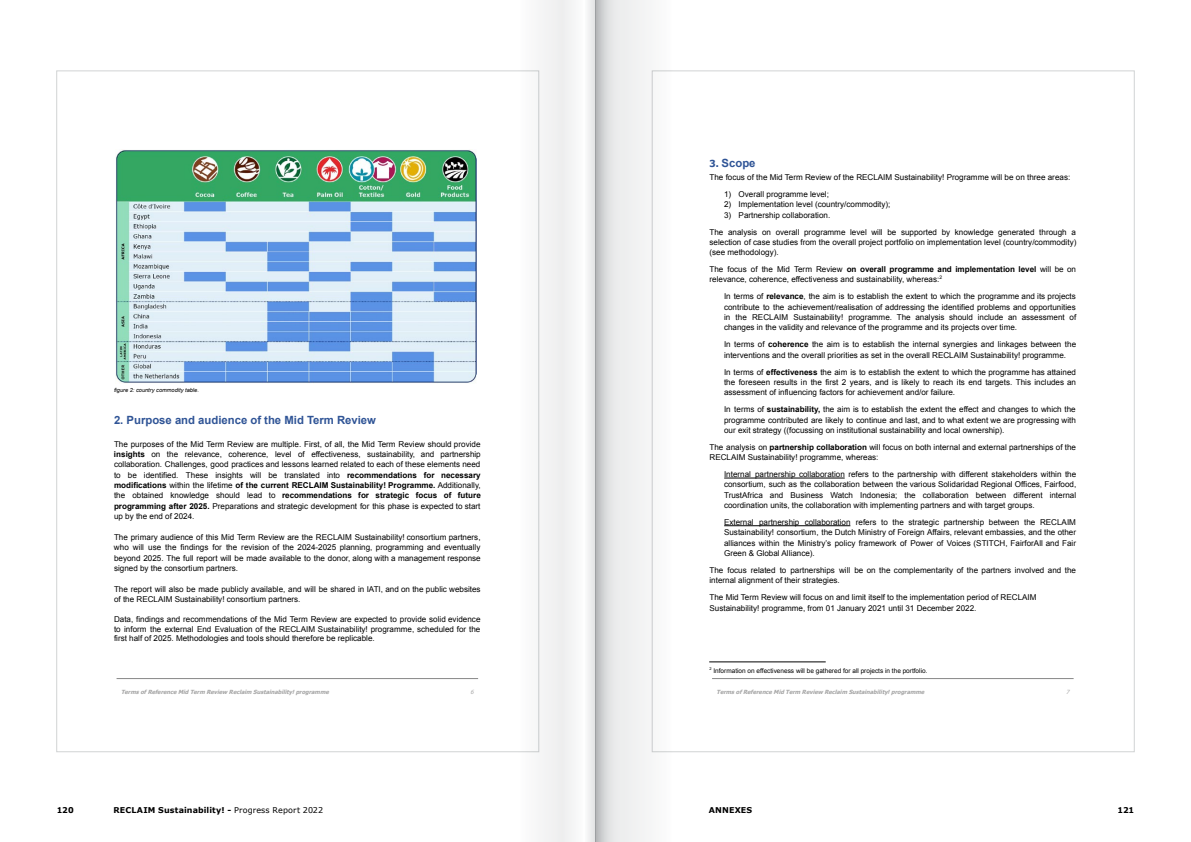
<style>
.page{position:relative;width:1191px;height:842px;background:#fff}
.page>*{position:absolute;margin:0;border:0;box-sizing:border-box;transform-origin:0 0}
.t1{font:700 11.3px "Arial";color:#2f5496}
.t2{font:8.1px/10.3px "Arial";color:#000}
.t3{font:700 8px "Verdana";letter-spacing:.015em;color:#000}
.t4{font:6.5px "Arial";color:#000}
.t5{font:italic 700 5.7px "Tahoma";color:#a6a6a6}
.t6{font:italic 5.7px "Arial";color:#000}
.t7{font:italic 5.7px "Tahoma";color:#a6a6a6}
.s1{font-weight:700}
.s2{font-family:"Tahoma";font-size:9.7px}
.s3{font-weight:400}
</style>
<div class="page">
<hr style="left:709px;top:662px;width:116px;height:1px;background:#000">
<hr style="left:712px;top:678px;width:361px;height:1px;background:#888">
<hr style="left:724px;top:478px;width:120px;height:1px;background:#000">
<hr style="left:724px;top:525px;width:126px;height:1px;background:#000">
<hr style="left:117px;top:678px;width:361px;height:1px;background:#888">
<img style="left:115px;top:149px;width:362px;height:234px">
<div style="left:519px;top:0;width:76px;height:842px;background:#f4f5f5"></div>
<svg style="left:595px;top:0;width:77px;height:842px"></svg>
<p class="t6" style="left:114px;top:386px;width:86px">figure 2: country commodity table.</p>
<h1 class="t1" style="left:114px;top:412px;width:263px">2. Purpose and audience of the Mid Term Review</h1>
<p class="t2" style="left:114px;top:439px;width:368px;text-align:justify">The purposes of the Mid Term Review are multiple. First, of all, the Mid Term Review should provide <span class="s1">insights</span> on the relevance, coherence, level of effectiveness, sustainability, and partnership collaboration. Challenges, good practices and lessons learned related to each of these elements need to be identified. These insights will be translated into <span class="s1">recommendations for necessary modifications</span> within the lifetime <span class="s1">of the current RECLAIM Sustainability! Programme.</span> Additionally, the obtained knowledge should lead to <span class="s1">recommendations for strategic focus of future programming after 2025.</span> Preparations and strategic development for this phase is expected to start up by the end of 2024.</p>
<p class="t2" style="left:114px;top:532px;width:368px;text-align:justify">The primary audience of this Mid Term Review are the RECLAIM Sustainability! consortium partners, who will use the findings for the revision of the 2024-2025 planning, programming and eventually beyond 2025. The full report will be made available to the donor, along with a management response signed by the consortium partners.</p>
<p class="t2" style="left:114px;top:584px;width:368px">The report will also be made publicly available, and will be shared in IATI, and on the public websites of the RECLAIM Sustainability! consortium partners.</p>
<p class="t2" style="left:114px;top:614px;width:368px;line-height:9.7px;text-align:justify">Data, findings and recommendations of the Mid Term Review are expected to provide solid evidence to inform the external End Evaluation of the RECLAIM Sustainability! programme, scheduled for the first half of 2025. Methodologies and tools should therefore be replicable.</p>
<p class="t5" style="left:121px;top:688px;width:211px">Terms of Reference Mid Term Review Reclaim Sustainability! programme</p>
<p class="t7" style="left:470px;top:688px;width:6px">6</p>
<h1 class="t1" style="left:709px;top:156px;width:47px"><span class="s2">3.</span> Scope</h1>
<p class="t2" style="left:709px;top:172px;width:362px">The focus of the Mid Term Review of the RECLAIM Sustainability! Programme will be on three areas:</p>
<p class="t2" style="left:724px;top:189px;width:106px">1) Overall programme level;</p>
<p class="t2" style="left:724px;top:199px;width:168px">2) Implementation level (country/commodity);</p>
<p class="t2" style="left:709px;top:206px;width:368px;line-height:17px;text-indent:15px">3) Partnership collaboration.<br>The analysis on overall programme level will be supported by knowledge generated through a</p>
<p class="t2" style="left:709px;top:237px;width:368px">selection of case studies from the overall project portfolio on implementation level (country/commodity) (see methodology).</p>
<p class="t2" style="left:709px;top:264px;width:368px">The focus of the Mid Term Review <span class="s1">on overall programme and implementation level</span> will be on relevance, coherence, effectiveness and sustainability, whereas:<sup>2</sup></p>
<p class="t2" style="left:724px;top:291px;width:354px;text-align:justify">In terms of <span class="s1">relevance</span>, the aim is to establish the extent to which the programme and its projects contribute to the achievement/realisation of addressing the identified problems and opportunities in the RECLAIM Sustainability! programme. The analysis should include an assessment of changes in the validity and relevance of the programme and its projects over time.</p>
<p class="t2" style="left:724px;top:339px;width:353px">In terms of <span class="s1">coherence</span> the aim is to establish the internal synergies and linkages between the interventions and the overall priorities as set in the overall RECLAIM Sustainability! programme.</p>
<p class="t2" style="left:724px;top:367px;width:353px;text-align:justify">In terms of <span class="s1">effectiveness</span> the aim is to establish the extent to which the programme has attained the foreseen results in the first 2 years, and is likely to reach its end targets. This includes an assessment of influencing factors for achievement and/or failure.</p>
<p class="t2" style="left:724px;top:404px;width:353px;text-align:justify">In terms of <span class="s1">sustainability,</span> the aim is to establish the extent the effect and changes to which the programme contributed are likely to continue and last, and to what extent we are progressing with our exit strategy ((focussing on institutional sustainability and local ownership).</p>
<p class="t2" style="left:709px;top:442px;width:368px">The analysis on <span class="s1">partnership collaboration</span> will focus on both internal and external partnerships of the<br>RECLAIM Sustainability! programme, whereas:</p>
<p class="t2" style="left:724px;top:469px;width:354px;text-align:justify">Internal partnership collaboration refers to the partnership with different stakeholders within the consortium, such as the collaboration between the various Solidaridad Regional Offices, Fairfood, TrustAfrica and Business Watch Indonesia; the collaboration between different internal coordination units, the collaboration with implementing partners and with target groups.</p>
<p class="t2" style="left:724px;top:517px;width:353px;text-align:justify">External partnership collaboration refers to the strategic partnership between the RECLAIM Sustainability! consortium, the Dutch Ministry of Foreign Affairs, relevant embassies, and the other alliances within the Ministry’s policy framework of Power of Voices (STITCH, FairforAll and Fair Green &amp; Global Alliance).</p>
<p class="t2" style="left:709px;top:565px;width:368px">The focus related to partnerships will be on the complementarity of the partners involved and the internal alignment of their strategies.</p>
<p class="t2" style="left:709px;top:592px;width:328px">The Mid Term Review will focus on and limit itself to the implementation period of RECLAIM<br>Sustainability! programme, from 01 January 2021 until 31 December 2022.</p>
<p class="t4" style="left:709px;top:666px;width:219px"><sup>2</sup> Information on effectiveness will be gathered for all projects in the portfolio.</p>
<p class="t5" style="left:716px;top:688px;width:211px">Terms of Reference Mid Term Review Reclaim Sustainability! programme</p>
<p class="t7" style="left:1066px;top:688px;width:6px">7</p>
<p class="t3" style="left:57px;top:804px;width:18px">120</p>
<p class="t3" style="left:113px;top:804px;width:211px">RECLAIM Sustainability! - <span class="s3">Progress Report 2022</span></p>
<p class="t3" style="left:709px;top:804px;width:45px">ANNEXES</p>
<p class="t3" style="left:1117px;top:804px;width:18px">121</p>
</div>
